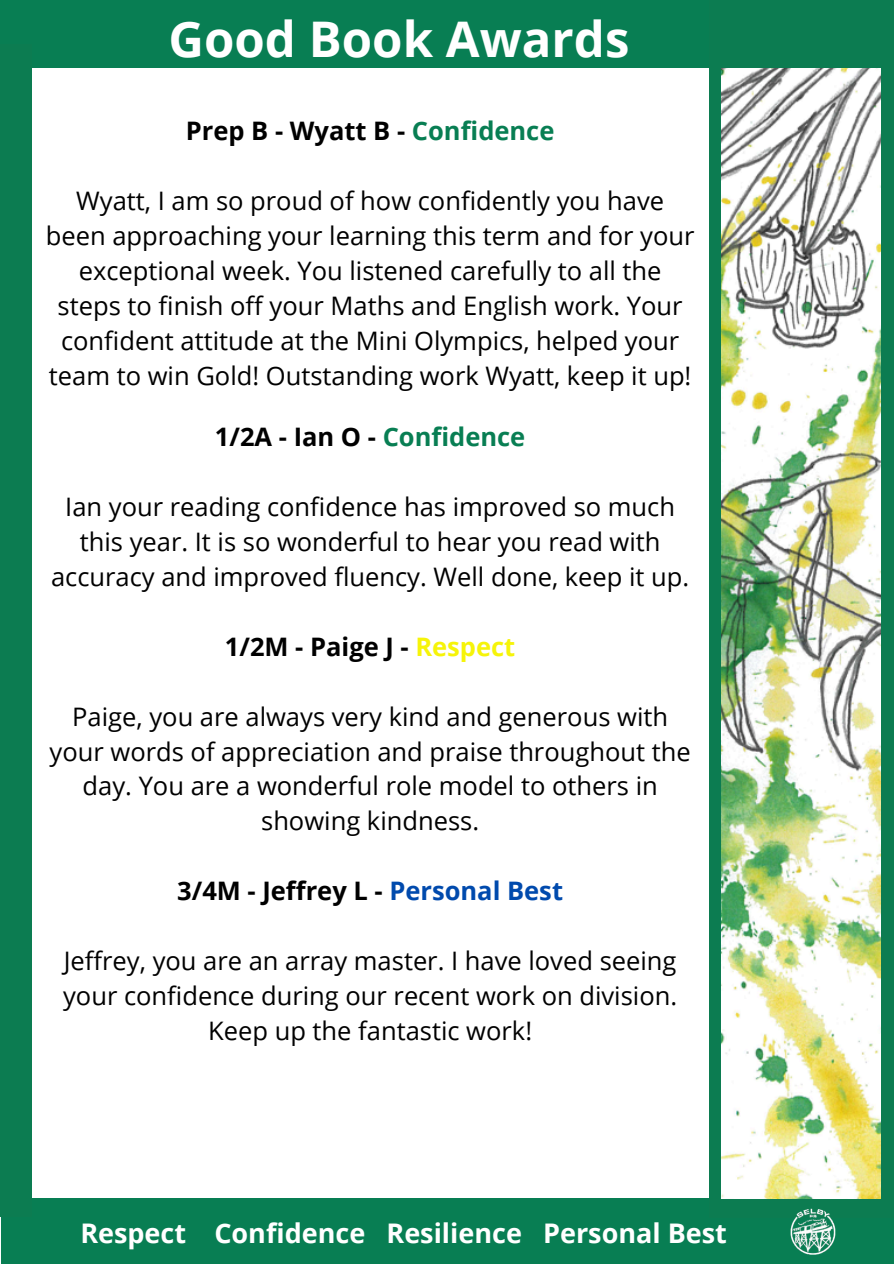
<style>
.page{position:relative;width:894px;height:1264px;background:#fff}
.page>*{position:absolute;margin:0;border:0;box-sizing:border-box;transform-origin:0 0}
.t1{font:700 49.05px "Open Sans";color:#fff}
.t2{font:700 27px "Open Sans";color:#fff}
.t3{font:25.5px/34.8px "Open Sans";color:#000;text-align:center}
.t4{font:700 25.5px "Open Sans";color:#000}
.s1{color:#087e53}
.s2{color:#f6f409}
.s3{color:#004aad}
</style>
<div class="page">
<div style="left:0;top:0;width:709px;height:68px;background:#087e53"></div>
<div style="left:1px;top:1198px;width:892px;height:65px;background:#087e53"></div>
<div style="left:0;top:45px;width:32px;height:1172px;background:#0c7c51"></div>
<div style="left:708px;top:0;width:185px;height:1217px;background:#0c7c51"></div>
<img style="left:790px;top:1208px;width:46px;height:47px">
<img style="left:721px;top:68px;width:159px;height:1130px">
<h1 class="t1" style="left:168px;top:4px;width:462px">Good Book Awards</h1>
<p class="t4" style="left:186px;top:113px;width:370px">Prep B - Wyatt B - <span class="s1">Confidence</span></p>
<h2 class="t3" style="left:46px;top:183px;width:650px">Wyatt, I am so proud of how confidently you have been approaching your learning this term and for your exceptional week. You listened carefully to all the steps to finish off your Maths and English work. Your confident attitude at the Mini Olympics, helped your team to win Gold! Outstanding work Wyatt, keep it up!</h2>
<p class="t4" style="left:215px;top:419px;width:312px">1/2A - Ian O - <span class="s1">Confidence</span></p>
<h2 class="t3" style="left:51px;top:489px;width:639px">Ian your reading confidence has improved so much this year. It is so wonderful to hear you read with accuracy and improved fluency. Well done, keep it up.</h2>
<p class="t4" style="left:225px;top:628px;width:292px">1/2M - Paige J - <span class="s2">Respect</span></p>
<h2 class="t3" style="left:50px;top:698px;width:642px">Paige, you are always very kind and generous with your words of appreciation and praise throughout the day. You are a wonderful role model to others in showing kindness.</h2>
<p class="t4" style="left:177px;top:872px;width:387px">3/4M - Jeffrey L - <span class="s3">Personal Best</span></p>
<h2 class="t3" style="left:63px;top:942px;width:615px">Jeffrey, you are an array master. I have loved seeing your confidence during our recent work on division.<br>Keep up the fantastic work!</h2>
<p class="t2" style="left:80px;top:1213px;width:648px">Respect Confidence Resilience Personal Best</p>
</div>
